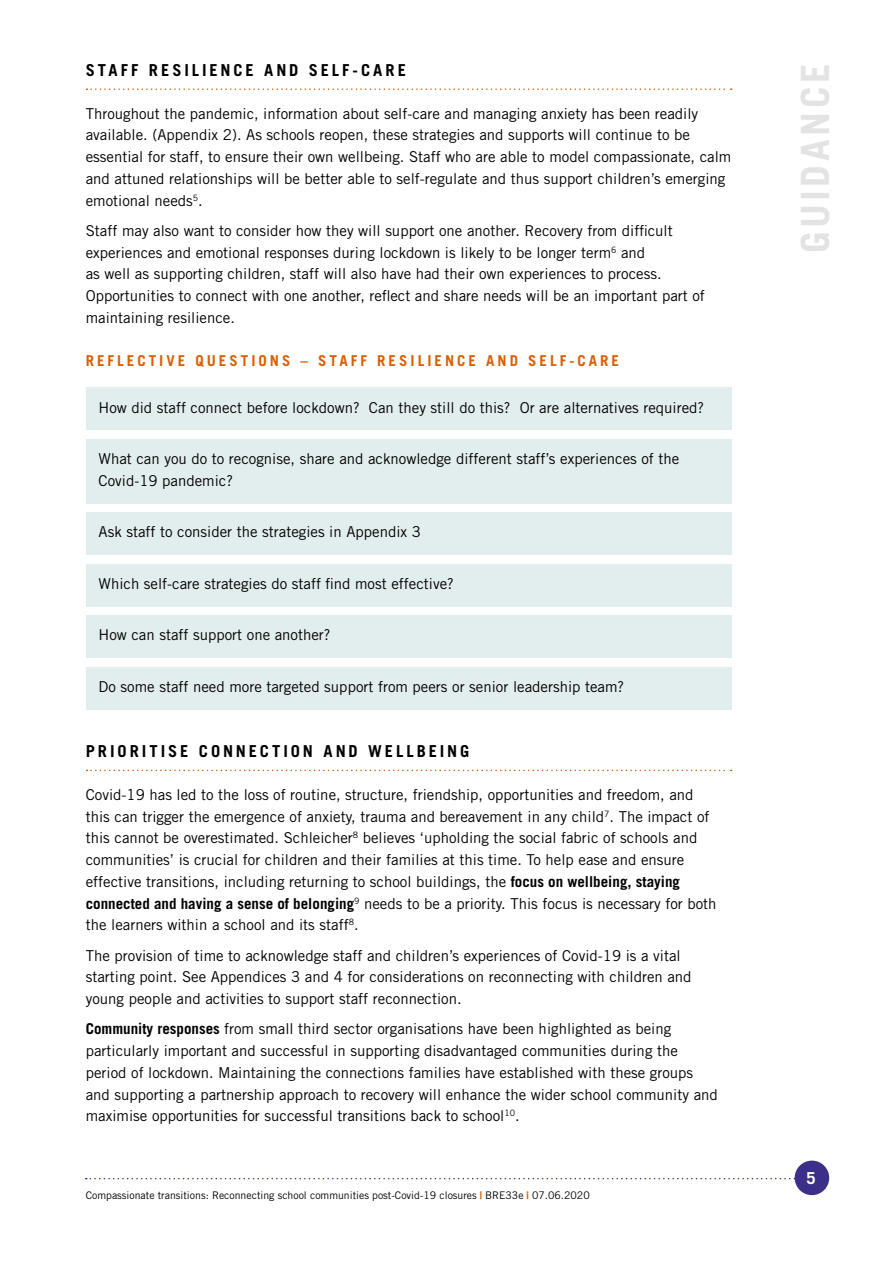
<style>
.page{position:relative;width:893px;height:1263px;background:#fff}
.page>*{position:absolute;margin:0;border:0;box-sizing:border-box;transform-origin:0 0}
.t1{font:700 39px "Trade Gothic LT Std";letter-spacing:.09em;color:#e3e3e3}
.t2{font:700 16.5px "Trade Gothic LT Std";letter-spacing:.175em;color:#000}
.t3{font:700 16.5px "Trade Gothic LT Std";color:#fff}
.t4{font:15px/21.8px "Trade Gothic LT Std";color:#000}
.t5{font:700 15px "Trade Gothic LT Std";letter-spacing:.2em;color:#da5f06}
.t6{font:10.5px "Trade Gothic LT Std";color:#000}
.s1{font-weight:700}
.s2{font-weight:700;color:#da5f06}
</style>
<div class="page">
<svg style="left:86px;top:1178px;width:709px;height:1px"></svg>
<div style="left:795px;top:1160px;width:34px;height:35px;background:#3c2f88;border-radius:50%"></div>
<svg style="left:87px;top:88px;width:645px;height:2px"></svg>
<div style="left:86px;top:388px;width:645px;height:42px;background:#e2edee"></div>
<div style="left:86px;top:439px;width:645px;height:64px;background:#e2edee"></div>
<div style="left:86px;top:512px;width:645px;height:43px;background:#e2edee"></div>
<div style="left:86px;top:564px;width:645px;height:42px;background:#e2edee"></div>
<div style="left:86px;top:616px;width:645px;height:42px;background:#e2edee"></div>
<div style="left:86px;top:667px;width:645px;height:42px;background:#e2edee"></div>
<svg style="left:87px;top:770px;width:645px;height:1px"></svg>
<p class="t2" style="left:86px;top:60px;width:322px">STAFF RESILIENCE AND SELF-CARE</p>
<p class="t4" style="left:86px;top:102px;width:647px">Throughout the pandemic, information about self-care and managing anxiety has been readily available. (Appendix 2). As schools reopen, these strategies and supports will continue to be essential for staff, to ensure their own wellbeing. Staff who are able to model compassionate, calm and attuned relationships will be better able to self-regulate and thus support children’s emerging emotional needs<sup>5</sup>.</p>
<p class="t4" style="left:86px;top:220px;width:621px">Staff may also want to consider how they will support one another. Recovery from difficult experiences and emotional responses during lockdown is likely to be longer term<sup>6</sup> and<br>as well as supporting children, staff will also have had their own experiences to process.<br>Opportunities to connect with one another, reflect and share needs will be an important part of maintaining resilience.</p>
<p class="t5" style="left:86px;top:351px;width:535px">REFLECTIVE QUESTIONS – STAFF RESILIENCE AND SELF-CARE</p>
<p class="t4" style="left:99px;top:396px;width:607px">How did staff connect before lockdown? Can they still do this? Or are alternatives required?</p>
<p class="t4" style="left:99px;top:448px;width:582px">What can you do to recognise, share and acknowledge different staff’s experiences of the<br>Covid-19 pandemic?</p>
<p class="t4" style="left:99px;top:521px;width:324px">Ask staff to consider the strategies in Appendix 3</p>
<p class="t4" style="left:99px;top:572px;width:357px">Which self-care strategies do staff find most effective?</p>
<p class="t4" style="left:99px;top:624px;width:234px">How can staff support one another?</p>
<p class="t4" style="left:99px;top:675px;width:527px">Do some staff need more targeted support from peers or senior leadership team?</p>
<p class="t2" style="left:86px;top:741px;width:385px">PRIORITISE CONNECTION AND WELLBEING</p>
<p class="t4" style="left:86px;top:783px;width:632px">Covid-19 has led to the loss of routine, structure, friendship, opportunities and freedom, and this can trigger the emergence of anxiety, trauma and bereavement in any child<sup>7</sup>. The impact of this cannot be overestimated. Schleicher<sup>8</sup> believes ‘upholding the social fabric of schools and communities’ is crucial for children and their families at this time. To help ease and ensure effective transitions, including returning to school buildings, the <span class="s1">focus on wellbeing, staying connected and having a sense of belonging</span><sup>9</sup> needs to be a priority. This focus is necessary for both the learners within a school and its staff<sup>8</sup>.</p>
<p class="t4" style="left:86px;top:944px;width:607px">The provision of time to acknowledge staff and children’s experiences of Covid-19 is a vital starting point. See Appendices 3 and 4 for considerations on reconnecting with children and young people and activities to support staff reconnection.</p>
<p class="t4" style="left:86px;top:1018px;width:634px"><span class="s1">Community responses</span> from small third sector organisations have been highlighted as being particularly important and successful in supporting disadvantaged communities during the period of lockdown. Maintaining the connections families have established with these groups and supporting a partnership approach to recovery will enhance the wider school community and maximise opportunities for successful transitions back to school<sup>10</sup>.</p>
<p class="t6" style="left:86px;top:1189px;width:505px">Compassionate transitions: Reconnecting school communities post-Covid-19 closures <span class="s2">|</span> BRE33e <span class="s2">|</span> 07.06.2020</p>
<h1 class="t1" style="left:791px;top:253px;width:190px;rotate:-90deg">GUIDANCE</h1>
<p class="t3" style="left:807px;top:1168px;width:11px">5</p>
</div>
